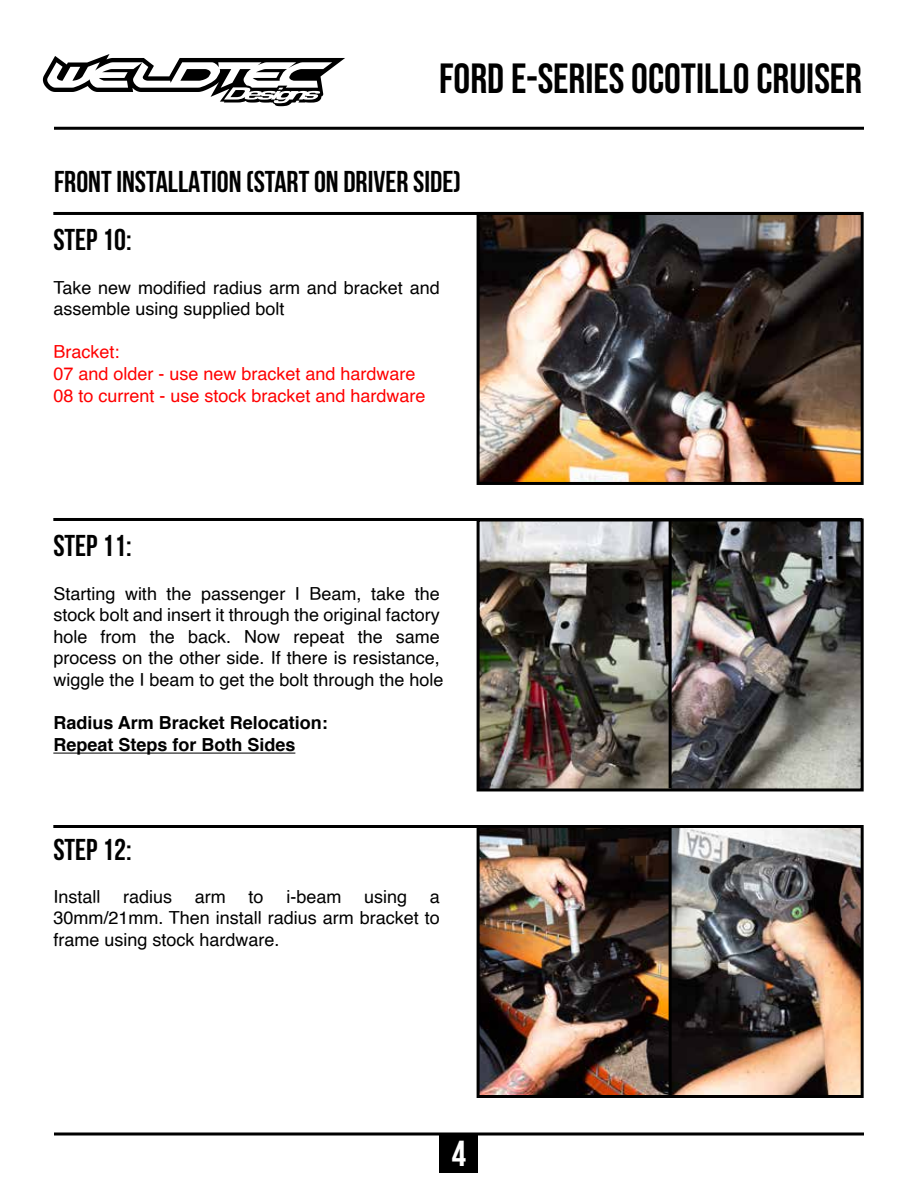
<style>
.page{position:relative;width:918px;height:1188px;background:#fff}
.page>*{position:absolute;margin:0;border:0;box-sizing:border-box;transform-origin:0 0}
.t1{font:42px "Bebas Neue";color:#000}
.t2{font:700 36px "Bebas Neue";color:#fff}
.t3{font:700 30px "Bebas Neue";color:#000}
.t4{font:18px/21.6px "Helvetica";color:#000}
.t5{font:18px/21.6px "Helvetica";color:#f00}
.t6{font:700 18px/21.6px "Helvetica";color:#000}
</style>
<div class="page">
<div style="left:440px;top:1134px;width:38px;height:38px;background:#000"></div>
<svg style="left:43px;top:54px;width:302px;height:52px"></svg>
<hr style="left:54px;top:127px;width:810px;height:3px;background:#000">
<hr style="left:54px;top:1132px;width:810px;height:3px;background:#000">
<img style="left:481px;top:829px;width:379px;height:265px">
<div style="left:477px;top:825px;width:387px;height:273px;border:3px solid #000"></div>
<img style="left:481px;top:522px;width:379px;height:265px">
<div style="left:477px;top:518px;width:387px;height:273px;border:3px solid #000"></div>
<img style="left:481px;top:216px;width:379px;height:265px">
<div style="left:477px;top:212px;width:387px;height:273px;border:3px solid #000"></div>
<hr style="left:669px;top:518px;width:3px;height:270px;background:#000">
<hr style="left:53px;top:825px;width:809px;height:3px;background:#000">
<hr style="left:53px;top:212px;width:809px;height:3px;background:#000">
<hr style="left:53px;top:753px;width:242px;height:1px;background:#000">
<hr style="left:53px;top:518px;width:809px;height:3px;background:#000">
<hr style="left:669px;top:826px;width:3px;height:270px;background:#000">
<h1 class="t1" style="left:439px;top:54px;width:425px">FORD E-SERIES OCOTILLO CRUISER</h1>
<h3 class="t3" style="left:54px;top:164px;width:408px">FRONT INSTALLATION (START ON DRIVER SIDE)</h3>
<h3 class="t3" style="left:53px;top:223px;width:80px">STEP 10:</h3>
<p class="t4" style="left:53px;top:278px;width:388px">Take new modified radius arm and bracket and assemble using supplied bolt</p>
<p class="t5" style="left:53px;top:343px;width:374px">Bracket:<br>07 and older - use new bracket and hardware<br>08 to current - use stock bracket and hardware</p>
<h3 class="t3" style="left:53px;top:529px;width:80px">STEP 11:</h3>
<p class="t4" style="left:53px;top:584px;width:392px">Starting with the passenger I Beam, take the stock bolt and insert it through the original factory hole from the back. Now repeat the same process on the other side. If there is resistance, wiggle the I beam to get the bolt through the hole</p>
<p class="t6" style="left:53px;top:714px;width:276px">Radius Arm Bracket Relocation:<br>Repeat Steps for Both Sides</p>
<h3 class="t3" style="left:53px;top:832px;width:80px">STEP 12:</h3>
<p class="t4" style="left:53px;top:887px;width:49px">Install</p>
<p class="t4" style="left:123px;top:887px;width:51px">radius</p>
<p class="t4" style="left:195px;top:887px;width:32px">arm</p>
<p class="t4" style="left:249px;top:887px;width:17px">to</p>
<p class="t4" style="left:286px;top:887px;width:57px">i-beam</p>
<p class="t4" style="left:364px;top:887px;width:45px">using</p>
<p class="t4" style="left:53px;top:887px;width:388px;text-align:justify;text-indent:377px">a 30mm/21mm. Then install radius arm bracket to frame using stock hardware.</p>
<h2 class="t2" style="left:452px;top:1132px;width:16px">4</h2>
</div>
